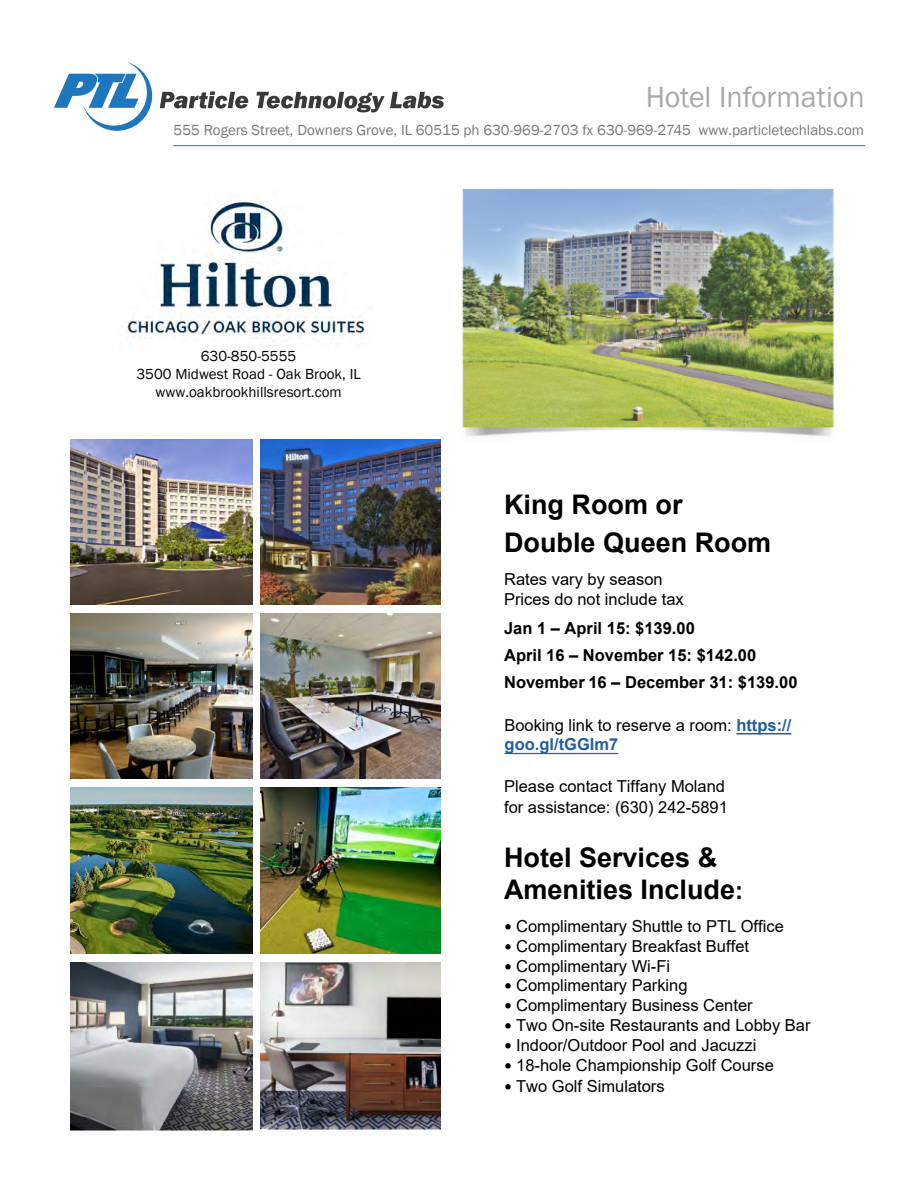
<style>
.page{position:relative;width:918px;height:1188px;background:#fff}
.page>*{position:absolute;margin:0;border:0;box-sizing:border-box;transform-origin:0 0}
.t1{font:30px "Franklin Gothic";color:#a7a9ac}
.t2{font:700 27px/38.4px "Arial";color:#000}
.t3{font:16.5px/19.8px "Arial";color:#000}
.t4{font:700 16.5px/27px "Arial";color:#000}
.t5{font:15px "Franklin Gothic";color:#77787b}
.t6{font:15px/18px "Franklin Gothic";color:#000;text-align:center}
.s1{font-weight:700;color:#215e9e}
.s2{font-size:24px}
.s3{font-family:"Cambria";font-size:18px}
</style>
<div class="page">
<img style="left:70px;top:962px;width:183px;height:168px">
<img style="left:261px;top:963px;width:180px;height:167px">
<img style="left:122px;top:200px;width:247px;height:139px">
<img style="left:260px;top:613px;width:181px;height:166px">
<img style="left:260px;top:787px;width:181px;height:167px">
<img style="left:70px;top:439px;width:183px;height:166px">
<img style="left:70px;top:613px;width:183px;height:166px">
<img style="left:70px;top:787px;width:183px;height:167px">
<img style="left:260px;top:439px;width:181px;height:166px">
<hr style="left:505px;top:753px;width:113px;height:1px;background:#215e9e">
<hr style="left:736px;top:733px;width:55px;height:1px;background:#215e9e">
<img style="left:462px;top:188px;width:372px;height:249px">
<svg style="left:54px;top:62px;width:99px;height:69px"></svg>
<svg style="left:160px;top:91px;width:88px;height:18px"></svg>
<svg style="left:256px;top:92px;width:188px;height:21px"></svg>
<hr style="left:173px;top:145px;width:692px;height:1px;background:#0088ce">
<h1 class="t1" style="left:646px;top:79px;width:221px">Hotel Information</h1>
<p class="t5" style="left:174px;top:121px;width:692px">555 Rogers Street, Downers Grove, IL 60515 ph 630-969-2703 fx 630-969-2745 www.particletechlabs.com</p>
<p class="t6" style="left:136px;top:347px;width:226px">630-850-5555<br>3500 Midwest Road - Oak Brook, IL www.oakbrookhillsresort.com</p>
<h2 class="t2" style="left:504px;top:485px;width:269px">King Room or<br>Double Queen Room</h2>
<p class="t3" style="left:504px;top:569px;width:181px">Rates vary by season<br>Prices do not include tax</p>
<p class="t4" style="left:504px;top:615px;width:295px">Jan 1 – April 15: $139.00<br>April 16 – November 15: $142.00<br>November 16 – December 31: $139.00</p>
<p class="t3" style="left:504px;top:715px;width:289px">Booking link to reserve a room: <span class="s1">https:// goo.gl/tGGIm7</span></p>
<p class="t3" style="left:504px;top:775px;width:225px;line-height:21.3px">Please contact Tiffany Moland for assistance: (630) 242-5891</p>
<h2 class="t2" style="left:504px;top:841px;width:241px;line-height:32.4px">Hotel Services &amp;<br>Amenities Include<span class="s2">:</span></h2>
<p class="t3" style="left:504px;top:916px;width:281px"><span class="s3">•</span> Complimentary Shuttle to PTL Office</p>
<p class="t3" style="left:504px;top:936px;width:246px"><span class="s3">•</span> Complimentary Breakfast Buffet</p>
<p class="t3" style="left:504px;top:956px;width:167px"><span class="s3">•</span> Complimentary Wi-Fi</p>
<p class="t3" style="left:504px;top:976px;width:185px"><span class="s3">•</span> Complimentary Parking</p>
<p class="t3" style="left:504px;top:995px;width:250px"><span class="s3">•</span> Complimentary Business Center</p>
<p class="t3" style="left:504px;top:1015px;width:308px"><span class="s3">•</span> Two On-site Restaurants and Lobby Bar</p>
<p class="t3" style="left:504px;top:1035px;width:254px"><span class="s3">•</span> Indoor/Outdoor Pool and Jacuzzi</p>
<p class="t3" style="left:504px;top:1055px;width:271px"><span class="s3">•</span> 18-hole Championship Golf Course</p>
<p class="t3" style="left:504px;top:1076px;width:162px"><span class="s3">•</span> Two Golf Simulators</p>
</div>
